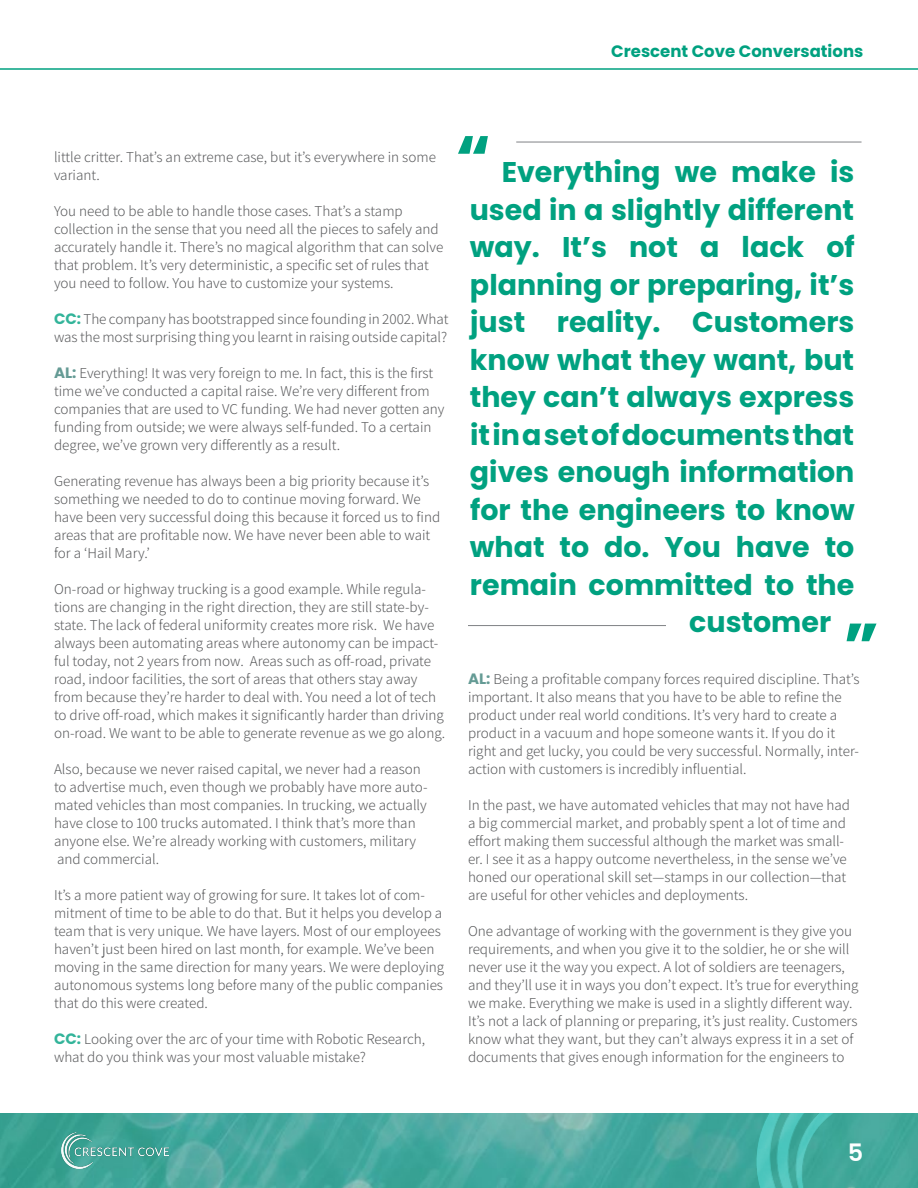
<style>
.page{position:relative;width:918px;height:1188px;background:#fff}
.page>*{position:absolute;margin:0;border:0;box-sizing:border-box;transform-origin:0 0}
.t1{font:700 66px "Poppins";color:#00a180}
.t2{font:700 28.5px "Poppins";color:#00a180}
.t3{font:600 24px "Poppins";color:#fff}
.t4{font:700 16.5px "Poppins";color:#00a180}
.t5{font:300 15px/18px "Assistant";color:#58595b}
.s1{font-family:"Poppins";font-weight:700;color:#33b49a}
.s2{font-family:"Poppins";font-weight:700;color:#659b95}
</style>
<div class="page">
<hr style="left:0;top:68px;width:918px;height:2px;background:#00a180">
<img style="left:0;top:1114px;width:756px;height:74px">
<img style="left:61px;top:1132px;width:108px;height:36px">
<img style="left:756px;top:1113px;width:162px;height:75px">
<hr style="left:516px;top:142px;width:346px;height:1px;background:#808285">
<hr style="left:468px;top:625px;width:198px;height:1px;background:#808285">
<p class="t4" style="left:611px;top:41px;width:254px">Crescent Cove Conversations</p>
<p class="t5" style="left:54px;top:147px;width:383px">little critter. That’s an extreme case, but it’s everywhere in some variant.</p>
<p class="t5" style="left:54px;top:201px;width:391px">You need to be able to handle those cases. That’s a stamp collection in the sense that you need all the pieces to safely and accurately handle it. There’s no magical algorithm that can solve that problem. It’s very deterministic, a specific set of rules that you need to follow. You have to customize your systems.</p>
<p class="t5" style="left:54px;top:309px;width:396px"><span class="s1">CC:</span> The company has bootstrapped since founding in 2002. What was the most surprising thing you learnt in raising outside capital?</p>
<p class="t5" style="left:54px;top:363px;width:392px"><span class="s2">AL:</span> Everything! It was very foreign to me. In fact, this is the first time we’ve conducted a capital raise. We’re very different from companies that are used to VC funding. We had never gotten any funding from outside; we were always self-funded. To a certain degree, we’ve grown very differently as a result.</p>
<p class="t5" style="left:54px;top:471px;width:388px">Generating revenue has always been a big priority because it’s something we needed to do to continue moving forward. We have been very successful doing this because it forced us to find areas that are profitable now. We have never been able to wait for a ‘Hail Mary.’</p>
<p class="t5" style="left:54px;top:579px;width:393px">On-road or highway trucking is a good example. While regula&shy;tions are changing in the right direction, they are still state-by&shy;state. The lack of federal uniformity creates more risk. We have always been automating areas where autonomy can be impact&shy;ful today, not 2 years from now. Areas such as off-road, private road, indoor facilities, the sort of areas that others stay away from because they’re harder to deal with. You need a lot of tech to drive off-road, which makes it significantly harder than driving on-road. We want to be able to generate revenue as we go along.</p>
<p class="t5" style="left:54px;top:759px;width:375px">Also, because we never raised capital, we never had a reason to advertise much, even though we probably have more auto&shy;mated vehicles than most companies. In trucking, we actually have close to 100 trucks automated. I think that’s more than anyone else. We’re already working with customers, military and commercial.</p>
<p class="t5" style="left:54px;top:885px;width:392px">It’s a more patient way of growing for sure. It takes lot of com&shy;mitment of time to be able to do that. But it helps you develop a team that is very unique. We have layers. Most of our employees haven’t just been hired on last month, for example. We’ve been moving in the same direction for many years. We were deploying autonomous systems long before many of the public companies that do this were created.</p>
<p class="t5" style="left:54px;top:1029px;width:373px"><span class="s1">CC:</span> Looking over the arc of your time with Robotic Research, what do you think was your most valuable mistake?</p>
<h1 class="t1" style="left:455px;top:121px;width:37px">“</h1>
<h2 class="t2" style="left:502px;top:156px;width:354px">Everything we make is</h2>
<h2 class="t2" style="left:470px;top:193px;width:386px">used in a slightly different</h2>
<h2 class="t2" style="left:470px;top:231px;width:386px">way. It’s not a lack of</h2>
<h2 class="t2" style="left:470px;top:268px;width:386px">planning or preparing, it’s</h2>
<h2 class="t2" style="left:470px;top:306px;width:386px">just reality. Customers</h2>
<h2 class="t2" style="left:470px;top:343px;width:386px">know what they want, but</h2>
<h2 class="t2" style="left:470px;top:381px;width:386px">they can’t always express</h2>
<h2 class="t2" style="left:470px;top:418px;width:386px">it in a set of documents that</h2>
<h2 class="t2" style="left:470px;top:456px;width:386px">gives enough information</h2>
<h2 class="t2" style="left:470px;top:493px;width:386px">for the engineers to know</h2>
<h2 class="t2" style="left:470px;top:531px;width:386px">what to do. You have to</h2>
<h2 class="t2" style="left:470px;top:568px;width:386px">remain committed to the</h2>
<h2 class="t2" style="left:689px;top:606px;width:144px">customer</h2>
<h1 class="t1" style="left:843px;top:609px;width:37px">”</h1>
<p class="t5" style="left:468px;top:669px;width:393px"><span class="s2">AL:</span> Being a profitable company forces required discipline. That’s important. It also means that you have to be able to refine the product under real world conditions. It’s very hard to create a product in a vacuum and hope someone wants it. If you do it right and get lucky, you could be very successful. Normally, inter&shy;action with customers is incredibly influential.</p>
<p class="t5" style="left:468px;top:795px;width:384px">In the past, we have automated vehicles that may not have had a big commercial market, and probably spent a lot of time and effort making them successful although the market was small&shy;er. I see it as a happy outcome nevertheless, in the sense we’ve honed our operational skill set—stamps in our collection—that are useful for other vehicles and deployments.</p>
<p class="t5" style="left:468px;top:921px;width:392px">One advantage of working with the government is they give you requirements, and when you give it to the soldier, he or she will never use it the way you expect. A lot of soldiers are teenagers, and they’ll use it in ways you don’t expect. It’s true for everything we make. Everything we make is used in a slightly different way.<br>It’s not a lack of planning or preparing, it’s just reality. Customers know what they want, but they can’t always express it in a set of documents that gives enough information for the engineers to</p>
<h3 class="t3" style="left:848px;top:1138px;width:17px">5</h3>
</div>
